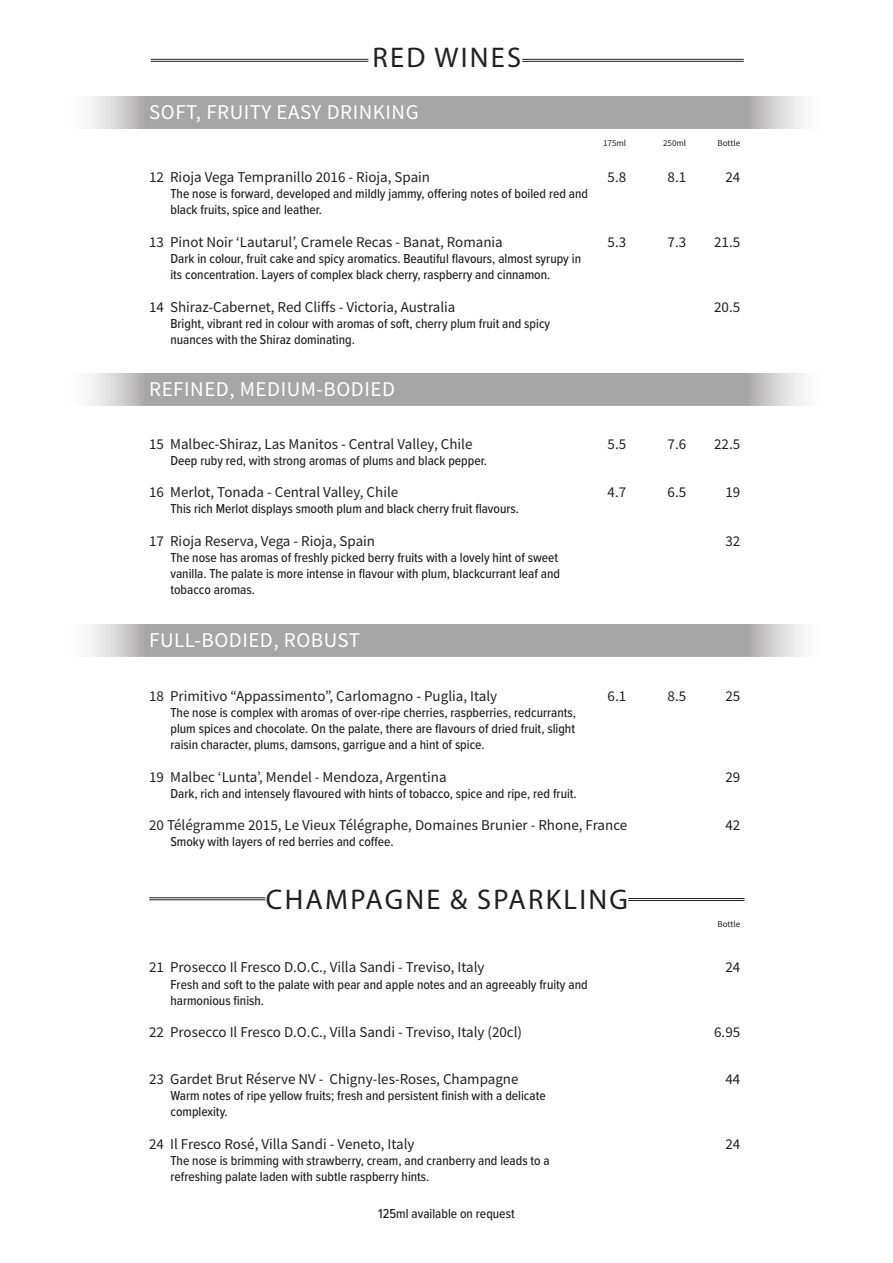
<style>
.page{position:relative;width:893px;height:1263px;background:#fff}
.page>*{position:absolute;margin:0;border:0;box-sizing:border-box;transform-origin:0 0}
.SPARKLING_SUB_HEADER{font:28.5px "Myriad Pro";letter-spacing:.08em;color:#231f20}
.t1{font:21px "Source Sans Pro";letter-spacing:.025em;color:#fff}
.Wine{font:15px "Source Sans Pro";color:#231f20}
.TN{font:500 13.5px/16.2px "Proxima Nova Cond";color:#231f20}
.Wine-2{font:9px "Source Sans Pro";color:#231f20}
</style>
<div class="page">
<svg style="left:90px;top:624px;width:714px;height:32px;background:#aeadad"></svg>
<svg style="left:90px;top:373px;width:714px;height:32px;background:#aeadad"></svg>
<svg style="left:90px;top:96px;width:714px;height:33px;background:#aeadad"></svg>
<hr style="left:151px;top:59px;width:217px;height:1px;background:#231f20">
<hr style="left:151px;top:61px;width:217px;height:1px;background:#231f20">
<hr style="left:522px;top:59px;width:222px;height:1px;background:#231f20">
<hr style="left:522px;top:61px;width:222px;height:1px;background:#231f20">
<hr style="left:149px;top:897px;width:116px;height:1px;background:#231f20">
<hr style="left:149px;top:899px;width:116px;height:1px;background:#231f20">
<hr style="left:628px;top:898px;width:116px;height:1px;background:#231f20">
<hr style="left:628px;top:900px;width:116px;height:1px;background:#231f20">
<p class="SPARKLING_SUB_HEADER" style="left:372px;top:40px;width:150px">RED WINES</p>
<p class="t1" style="left:149px;top:99px;width:271px">SOFT, FRUITY EASY DRINKING</p>
<p class="Wine-2" style="left:603px;top:137px;width:25px">175ml</p>
<p class="Wine-2" style="left:663px;top:137px;width:25px">250ml</p>
<p class="Wine-2" style="left:718px;top:137px;width:24px">Bottle</p>
<p class="Wine" style="left:149px;top:168px;width:282px">12 Rioja Vega Tempranillo 2016 - Rioja, Spain</p>
<p class="Wine" style="left:608px;top:168px;width:20px">5.8</p>
<p class="Wine" style="left:668px;top:168px;width:20px">8.1</p>
<p class="Wine" style="left:725px;top:168px;width:16px">24</p>
<p class="TN" style="left:170px;top:185px;width:419px">The nose is forward, developed and mildly jammy, offering notes of boiled red and black fruits, spice and leather.</p>
<p class="Wine" style="left:149px;top:232px;width:355px">13 Pinot Noir ‘Lautarul’, Cramele Recas - Banat, Romania</p>
<p class="Wine" style="left:608px;top:232px;width:20px">5.3</p>
<p class="Wine" style="left:668px;top:232px;width:20px">7.3</p>
<p class="Wine" style="left:714px;top:232px;width:28px">21.5</p>
<p class="TN" style="left:170px;top:250px;width:412px">Dark in colour, fruit cake and spicy aromatics. Beautiful flavours, almost syrupy in its concentration. Layers of complex black cherry, raspberry and cinnamon.</p>
<p class="Wine" style="left:149px;top:297px;width:308px">14 Shiraz-Cabernet, Red Cliffs - Victoria, Australia</p>
<p class="Wine" style="left:714px;top:297px;width:28px">20.5</p>
<p class="TN" style="left:170px;top:315px;width:381px">Bright, vibrant red in colour with aromas of soft, cherry plum fruit and spicy nuances with the Shiraz dominating.</p>
<p class="t1" style="left:149px;top:376px;width:247px">REFINED, MEDIUM-BODIED</p>
<p class="Wine" style="left:149px;top:434px;width:325px">15 Malbec-Shiraz, Las Manitos - Central Valley, Chile</p>
<p class="Wine" style="left:608px;top:434px;width:20px">5.5</p>
<p class="Wine" style="left:668px;top:434px;width:20px">7.6</p>
<p class="Wine" style="left:714px;top:434px;width:28px">22.5</p>
<p class="TN" style="left:170px;top:452px;width:318px">Deep ruby red, with strong aromas of plums and black pepper.</p>
<p class="Wine" style="left:149px;top:483px;width:251px">16 Merlot, Tonada - Central Valley, Chile</p>
<p class="Wine" style="left:608px;top:483px;width:20px">4.7</p>
<p class="Wine" style="left:668px;top:483px;width:20px">6.5</p>
<p class="Wine" style="left:725px;top:483px;width:16px">19</p>
<p class="TN" style="left:170px;top:500px;width:350px">This rich Merlot displays smooth plum and black cherry fruit flavours.</p>
<p class="Wine" style="left:149px;top:531px;width:227px">17 Rioja Reserva, Vega - Rioja, Spain</p>
<p class="Wine" style="left:725px;top:531px;width:16px">32</p>
<p class="TN" style="left:170px;top:549px;width:391px">The nose has aromas of freshly picked berry fruits with a lovely hint of sweet vanilla. The palate is more intense in flavour with plum, blackcurrant leaf and tobacco aromas.</p>
<p class="t1" style="left:149px;top:626px;width:212px">FULL-BODIED, ROBUST</p>
<p class="Wine" style="left:149px;top:686px;width:349px">18 Primitivo “Appassimento”, Carlomagno - Puglia, Italy</p>
<p class="Wine" style="left:608px;top:686px;width:20px">6.1</p>
<p class="Wine" style="left:668px;top:686px;width:20px">8.5</p>
<p class="Wine" style="left:725px;top:686px;width:16px">25</p>
<p class="TN" style="left:170px;top:704px;width:407px;text-align:justify">The nose is complex with aromas of over-ripe cherries, raspberries, redcurrants, plum spices and chocolate. On the palate, there are flavours of dried fruit, slight raisin character, plums, damsons, garrigue and a hint of spice.</p>
<p class="Wine" style="left:149px;top:767px;width:299px">19 Malbec ‘Lunta’, Mendel - Mendoza, Argentina</p>
<p class="Wine" style="left:725px;top:767px;width:16px">29</p>
<p class="TN" style="left:170px;top:785px;width:408px">Dark, rich and intensely flavoured with hints of tobacco, spice and ripe, red fruit.</p>
<p class="Wine" style="left:149px;top:816px;width:480px">20 Télégramme 2015, Le Vieux Télégraphe, Domaines Brunier - Rhone, France</p>
<p class="Wine" style="left:725px;top:816px;width:16px">42</p>
<p class="TN" style="left:170px;top:833px;width:225px">Smoky with layers of red berries and coffee.</p>
<p class="SPARKLING_SUB_HEADER" style="left:266px;top:882px;width:364px">CHAMPAGNE &amp; SPARKLING</p>
<p class="Wine-2" style="left:718px;top:919px;width:24px">Bottle</p>
<p class="Wine" style="left:149px;top:958px;width:337px">21 Prosecco Il Fresco D.O.C., Villa Sandi - Treviso, Italy</p>
<p class="Wine" style="left:725px;top:958px;width:16px">24</p>
<p class="TN" style="left:170px;top:975px;width:419px">Fresh and soft to the palate with pear and apple notes and an agreeably fruity and harmonious finish.</p>
<p class="Wine" style="left:149px;top:1023px;width:374px">22 Prosecco Il Fresco D.O.C., Villa Sandi - Treviso, Italy (20cl)</p>
<p class="Wine" style="left:714px;top:1023px;width:28px">6.95</p>
<p class="Wine" style="left:149px;top:1069px;width:371px">23 Gardet Brut Réserve NV - Chigny-les-Roses, Champagne</p>
<p class="Wine" style="left:725px;top:1069px;width:16px">44</p>
<p class="TN" style="left:170px;top:1087px;width:377px">Warm notes of ripe yellow fruits; fresh and persistent finish with a delicate complexity.</p>
<p class="Wine" style="left:149px;top:1134px;width:267px">24 Il Fresco Rosé, Villa Sandi - Veneto, Italy</p>
<p class="Wine" style="left:725px;top:1134px;width:16px">24</p>
<p class="TN" style="left:170px;top:1152px;width:381px">The nose is brimming with strawberry, cream, and cranberry and leads to a refreshing palate laden with subtle raspberry hints.</p>
<p class="TN" style="left:378px;top:1204px;width:138px">125ml available on request</p>
</div>
